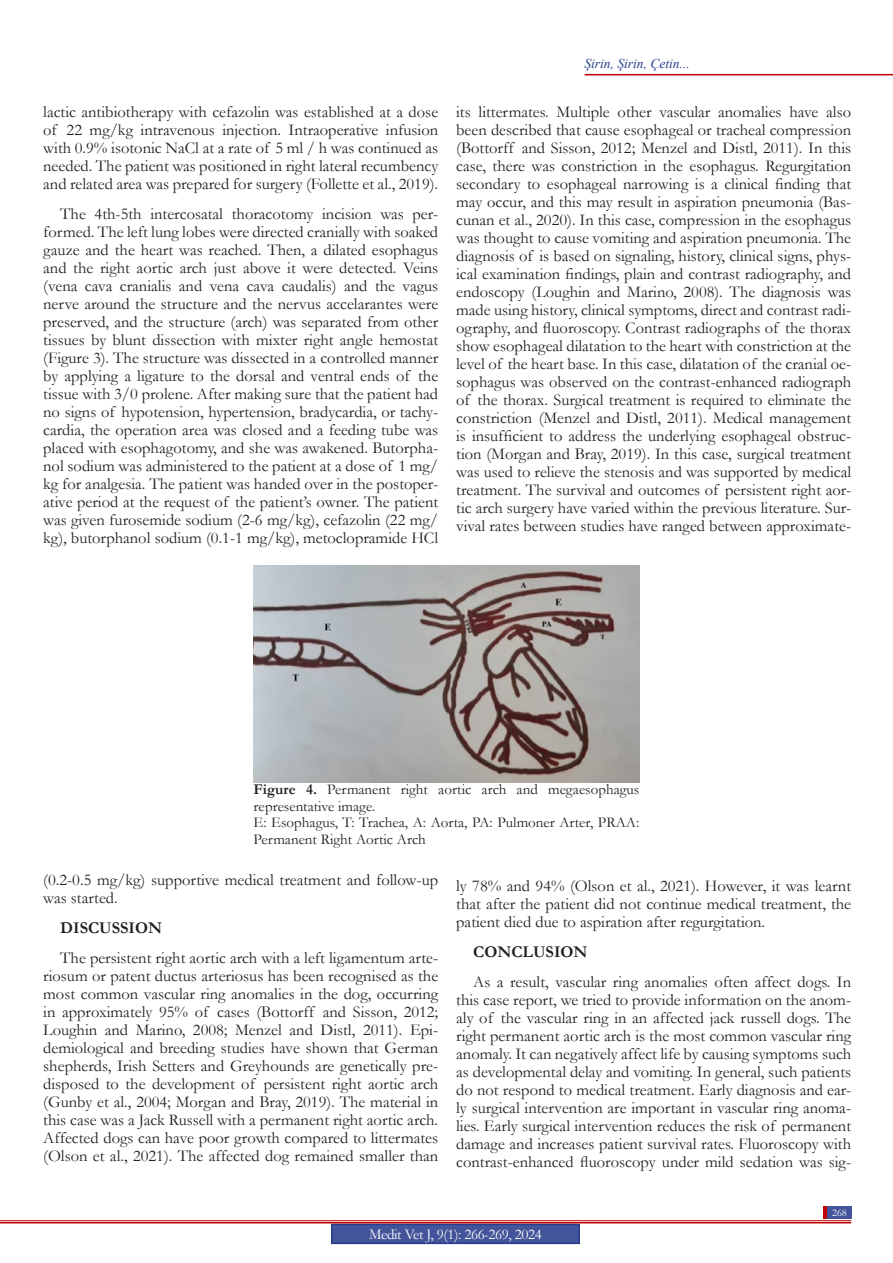
<style>
.page{position:relative;width:893px;height:1263px;background:#fff}
.page>*{position:absolute;margin:0;border:0;box-sizing:border-box;transform-origin:0 0}
.t1{font:16.5px/18px "Garamond";color:#231f20;text-align:justify}
.t2{font:700 16.5px "Garamond";color:#231f20}
.Table_Paragraph{font:15px/16.5px "Garamond";color:#231f20}
.t3{font:15px "Garamond";letter-spacing:-.025em;color:#fff}
.t4{font:italic 13.5px "Times New Roman";color:#253f8e}
.t5{font:10.5px "Garamond";color:#fff}
.s1{font-weight:700}
</style>
<div class="page">
<hr style="left:585px;top:74px;width:308px;height:1px;background:#c00000">
<div style="left:332px;top:1224px;width:247px;height:19px;background:#43549a"></div>
<div style="left:331px;top:1224px;width:249px;height:20px;border:2px solid #253f8e"></div>
<hr style="left:0;top:1220px;width:851px;height:1px;background:#c00000">
<hr style="left:0;top:1222px;width:851px;height:1px;background:#c00000">
<div style="left:826px;top:1207px;width:25px;height:12px;background:#43549a"></div>
<hr style="left:823px;top:1207px;width:4px;height:12px;background:#c00000">
<img style="left:254px;top:566px;width:385px;height:216px">
<p class="t1" style="left:43px;top:103px;width:396px">lactic antibiotherapy with cefazolin was established at a dose of 22 mg/kg intravenous injection. Intraoperative infusion with 0.9% isotonic NaCl at a rate of 5 ml / h was continued as needed. The patient was positioned in right lateral recumbency and related area was prepared for surgery (Follette et al., 2019).</p>
<p class="t1" style="left:43px;top:205px;width:396px;text-indent:17px">The 4th-5th intercosatal thoracotomy incision was per&shy;formed. The left lung lobes were directed cranially with soaked gauze and the heart was reached. Then, a dilated esophagus and the right aortic arch just above it were detected. Veins (vena cava cranialis and vena cava caudalis) and the vagus nerve around the structure and the nervus accelarantes were preserved, and the structure (arch) was separated from other tissues by blunt dissection with mixter right angle hemostat (Figure 3). The structure was dissected in a controlled manner by applying a ligature to the dorsal and ventral ends of the tissue with 3/0 prolene. After making sure that the patient had no signs of hypotension, hypertension, bradycardia, or tachy&shy;cardia, the operation area was closed and a feeding tube was placed with esophagotomy, and she was awakened. Butorpha&shy;nol sodium was administered to the patient at a dose of 1 mg/ kg for analgesia. The patient was handed over in the postoper&shy;ative period at the request of the patient’s owner. The patient was given furosemide sodium (2-6 mg/kg), cefazolin (22 mg/ kg), butorphanol sodium (0.1-1 mg/kg), metoclopramide HCl</p>
<p class="t4" style="left:584px;top:54px;width:107px">Şirin, Şirin, Çetin...</p>
<p class="t1" style="left:456px;top:103px;width:396px">its littermates. Multiple other vascular anomalies have also been described that cause esophageal or tracheal compression (Bottorff and Sisson, 2012; Menzel and Distl, 2011). In this case, there was constriction in the esophagus. Regurgitation secondary to esophageal narrowing is a clinical finding that may occur, and this may result in aspiration pneumonia (Bas&shy;cunan et al., 2020). In this case, compression in the esophagus was thought to cause vomiting and aspiration pneumonia. The diagnosis of is based on signaling, history, clinical signs, phys&shy;ical examination findings, plain and contrast radiography, and endoscopy (Loughin and Marino, 2008). The diagnosis was made using history, clinical symptoms, direct and contrast radi&shy;ography, and fluoroscopy. Contrast radiographs of the thorax show esophageal dilatation to the heart with constriction at the level of the heart base. In this case, dilatation of the cranial oe&shy;sophagus was observed on the contrast-enhanced radiograph of the thorax. Surgical treatment is required to eliminate the constriction (Menzel and Distl, 2011). Medical management is insufficient to address the underlying esophageal obstruc&shy;tion (Morgan and Bray, 2019). In this case, surgical treatment was used to relieve the stenosis and was supported by medical treatment. The survival and outcomes of persistent right aor&shy;tic arch surgery have varied within the previous literature. Sur&shy;vival rates between studies have ranged between approximate-</p>
<p class="Table_Paragraph" style="left:254px;top:781px;width:387px"><span class="s1">Figure 4.</span> Permanent right aortic arch and megaesophagus representative image.</p>
<p class="Table_Paragraph" style="left:254px;top:814px;width:387px">E: Esophagus, T: Trachea, A: Aorta, PA: Pulmoner Arter, PRAA:<br>Permanent Right Aortic Arch</p>
<p class="t1" style="left:43px;top:871px;width:396px">(0.2-0.5 mg/kg) supportive medical treatment and follow-up was started.</p>
<p class="t2" style="left:60px;top:917px;width:103px">DISCUSSION</p>
<p class="t1" style="left:43px;top:949px;width:396px;text-indent:17px">The persistent right aortic arch with a left ligamentum arte&shy;riosum or patent ductus arteriosus has been recognised as the most common vascular ring anomalies in the dog, occurring in approximately 95% of cases (Bottorff and Sisson, 2012; Loughin and Marino, 2008; Menzel and Distl, 2011). Epi&shy;demiological and breeding studies have shown that German shepherds, Irish Setters and Greyhounds are genetically pre&shy;disposed to the development of persistent right aortic arch (Gunby et al., 2004; Morgan and Bray, 2019). The material in this case was a Jack Russell with a permanent right aortic arch.<br>Affected dogs can have poor growth compared to littermates (Olson et al., 2021). The affected dog remained smaller than</p>
<p class="t1" style="left:456px;top:877px;width:396px">ly 78% and 94% (Olson et al., 2021). However, it was learnt that after the patient did not continue medical treatment, the patient died due to aspiration after regurgitation.</p>
<p class="t2" style="left:473px;top:941px;width:116px">CONCLUSION</p>
<p class="t1" style="left:456px;top:973px;width:396px;text-indent:17px">As a result, vascular ring anomalies often affect dogs. In this case report, we tried to provide information on the anom&shy;aly of the vascular ring in an affected jack russell dogs. The right permanent aortic arch is the most common vascular ring anomaly. It can negatively affect life by causing symptoms such as developmental delay and vomiting. In general, such patients do not respond to medical treatment. Early diagnosis and ear&shy;ly surgical intervention are important in vascular ring anoma&shy;lies. Early surgical intervention reduces the risk of permanent damage and increases patient survival rates. Fluoroscopy with contrast-enhanced fluoroscopy under mild sedation was sig-</p>
<p class="t5" style="left:832px;top:1206px;width:16px">268</p>
<p class="t3" style="left:369px;top:1224px;width:174px">Medit Vet J, 9(1): 266-269, 2024</p>
</div>
